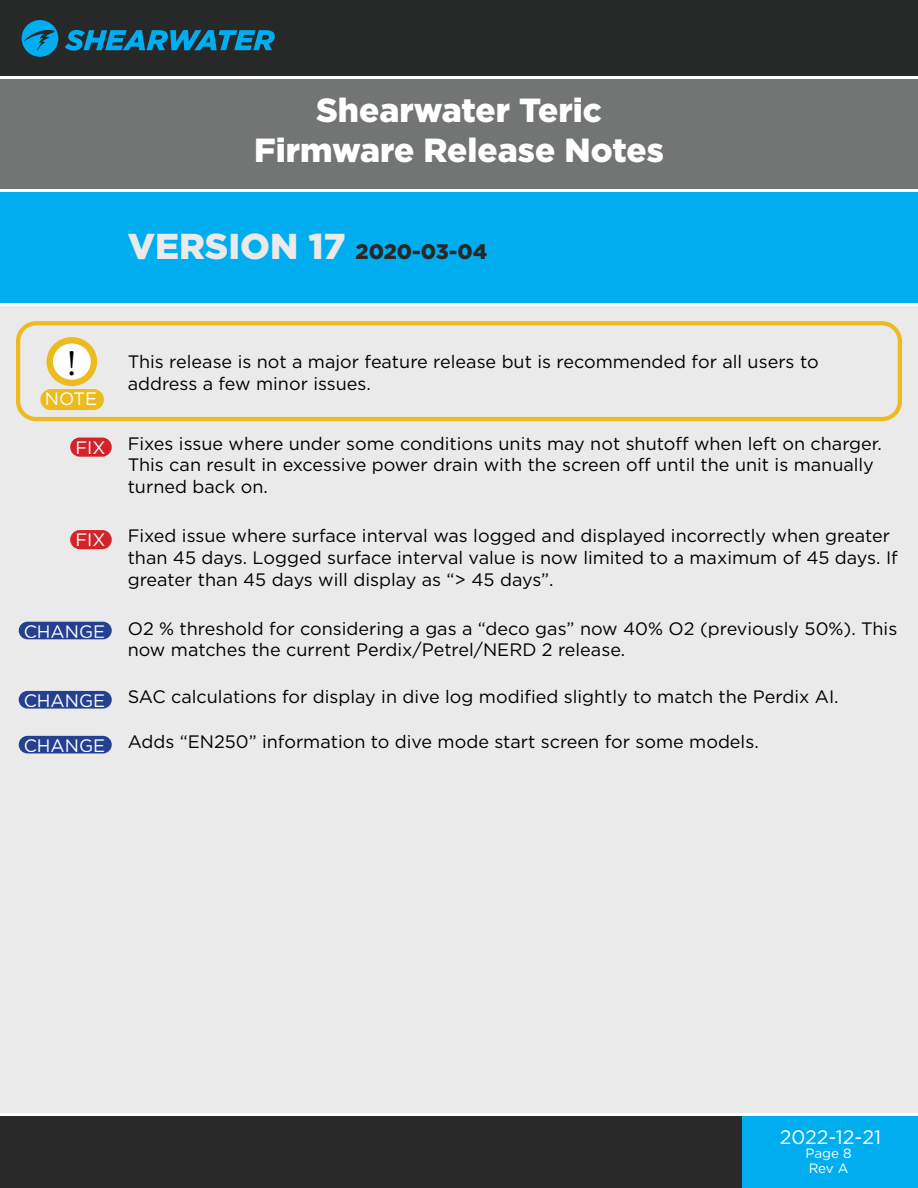
<style>
.page{position:relative;width:918px;height:1188px;background:#fff}
.page>*{position:absolute;margin:0;border:0;box-sizing:border-box;transform-origin:0 0}
.t1{font:36px "Minion Pro";color:#000}
.t2{font:900 33.45px/40.2px "Gotham HTF";color:#fff;text-align:center}
.t3{font:900 21px "Gotham HTF";color:#272828}
.t4{font:19.5px "Gotham HTF";color:#fff}
.t5{font:18px/21.6px "Gotham HTF";color:#000}
.t6{font:18px "Gotham HTF";color:#fff}
.t7{font:13.5px "Gotham HTF";letter-spacing:-.01em;color:#fff}
.s1{font-size:36px;color:#eaeaea}
.s2{color:#fff}
</style>
<div class="page">
<div style="left:0;top:0;width:918px;height:77px;background:#272828"></div>
<div style="left:0;top:1114px;width:918px;height:74px;background:#292929"></div>
<div style="left:0;top:305px;width:918px;height:809px;background:#eaeaea"></div>
<svg style="left:65px;top:30px;width:210px;height:21px"></svg>
<svg style="left:22px;top:20px;width:36px;height:37px"></svg>
<div style="left:0;top:191px;width:918px;height:114px;background:#00aeef"></div>
<div style="left:0;top:77px;width:918px;height:114px;background:#737474"></div>
<div style="left:742px;top:1114px;width:176px;height:74px;background:#00aeef"></div>
<hr style="left:0;top:76px;width:918px;height:3px;background:#fff">
<hr style="left:0;top:189px;width:918px;height:3px;background:#fff">
<hr style="left:0;top:303px;width:918px;height:3px;background:#fff">
<hr style="left:0;top:1113px;width:918px;height:3px;background:#fff">
<div style="left:16px;top:321px;width:886px;height:100px;border:4px solid #edbb1d;border-radius:18px"></div>
<div style="left:41px;top:390px;width:62px;height:19px;background:#edbb1d;border-radius:10px"></div>
<div style="left:40px;top:389px;width:64px;height:21px;border:2px solid #edbb1d;border-radius:10px"></div>
<svg style="left:50px;top:340px;width:44px;height:43px"></svg>
<div style="left:47px;top:337px;width:50px;height:49px;border:6px solid #edbb1d;border-radius:50%"></div>
<div style="left:19px;top:622px;width:92px;height:17px;background:#25408f;border-radius:8px"></div>
<div style="left:19px;top:622px;width:93px;height:17px;border:2px solid #25408f;border-radius:8px"></div>
<div style="left:19px;top:692px;width:92px;height:16px;background:#25408f;border-radius:8px"></div>
<div style="left:19px;top:691px;width:93px;height:18px;border:2px solid #25408f;border-radius:8px"></div>
<div style="left:19px;top:737px;width:92px;height:16px;background:#25408f;border-radius:8px"></div>
<div style="left:19px;top:736px;width:93px;height:17px;border:2px solid #25408f;border-radius:8px"></div>
<div style="left:71px;top:438px;width:40px;height:18px;background:#d2232a;border-radius:9px"></div>
<div style="left:70px;top:438px;width:42px;height:19px;border:2px solid #d2232a;border-radius:9px"></div>
<div style="left:71px;top:531px;width:40px;height:17px;background:#d2232a;border-radius:9px"></div>
<div style="left:70px;top:530px;width:42px;height:19px;border:2px solid #d2232a;border-radius:9px"></div>
<h2 class="t2" style="left:254px;top:89px;width:411px">Shearwater Teric<br>Firmware Release Notes</h2>
<p class="t3" style="left:128px;top:240px;width:361px"><span class="s1">VERSION 17</span> 2020-03-04</p>
<h1 class="t1" style="left:67px;top:339px;width:11px">!</h1>
<p class="t5" style="left:128px;top:351px;width:692px">This release is not a major feature release but is recommended for all users to address a few minor issues.</p>
<p class="t6" style="left:45px;top:389px;width:54px">NOTE</p>
<p class="t6" style="left:75px;top:437px;width:32px">FIX</p>
<p class="t5" style="left:128px;top:432px;width:756px">Fixes issue where under some conditions units may not shutoff when left on charger.<br>This can result in excessive power drain with the screen off until the unit is manually turned back on.</p>
<p class="t6" style="left:75px;top:530px;width:32px">FIX</p>
<p class="t5" style="left:128px;top:525px;width:772px">Fixed issue where surface interval was logged and displayed incorrectly when greater than 45 days. Logged surface interval value is now limited to a maximum of 45 days. If greater than 45 days will display as “&gt; 45 days”.</p>
<p class="t5" style="left:128px;top:617px;width:771px;text-indent:-104px"><span class="s2">CHANGE</span> O2 % threshold for considering a gas a “deco gas” now 40% O2 (previously 50%). This now matches the current Perdix/Petrel/NERD 2 release.</p>
<p class="t5" style="left:24px;top:686px;width:817px"><span class="s2">CHANGE</span> SAC calculations for display in dive log modified slightly to match the Perdix AI.</p>
<p class="t5" style="left:24px;top:731px;width:737px"><span class="s2">CHANGE</span> Adds “EN250” information to dive mode start screen for some models.</p>
<p class="t4" style="left:780px;top:1126px;width:103px">2022-12-21</p>
<p class="t7" style="left:809px;top:1160px;width:41px">Rev A</p>
<p class="t7" style="left:806px;top:1146px;width:48px">Page 8</p>
</div>
